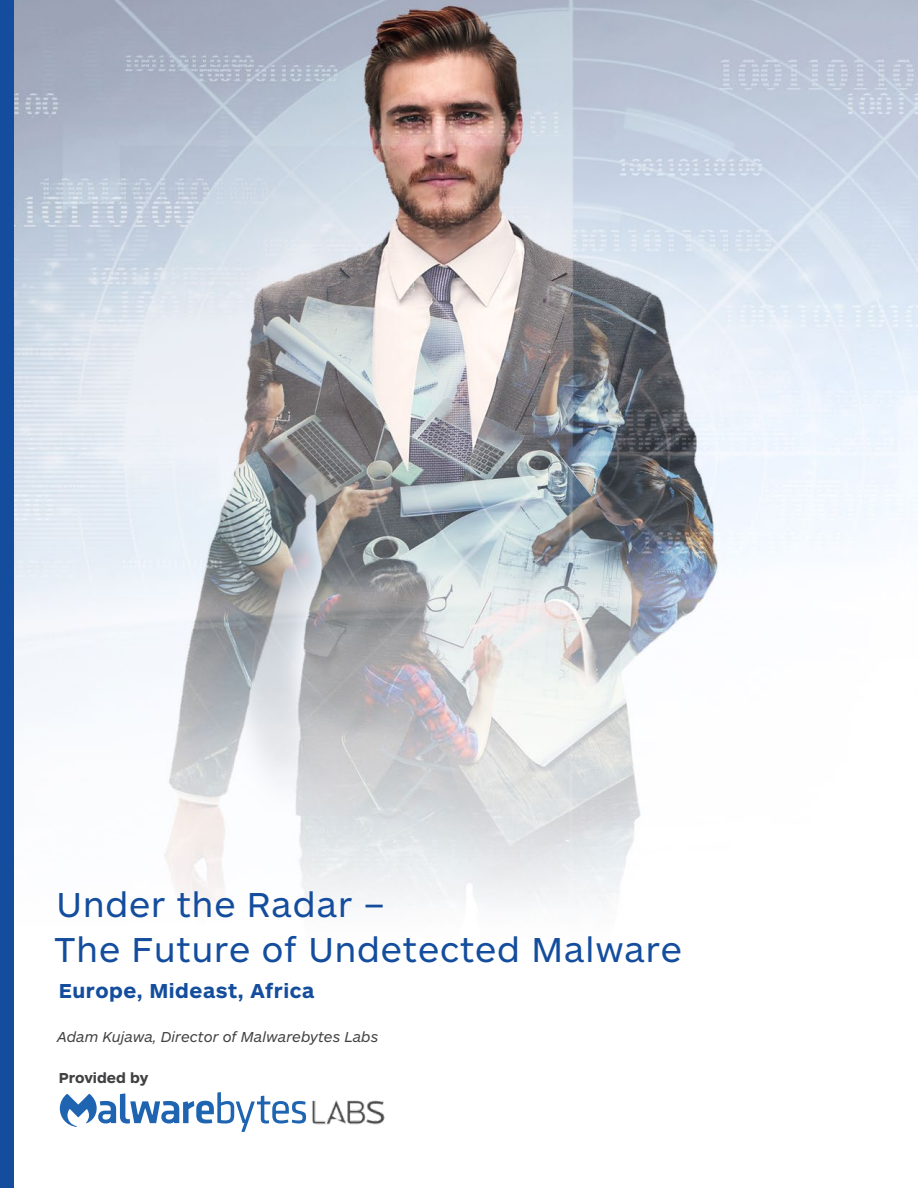
<style>
.page{position:relative;width:918px;height:1188px;background:#fff}
.page>*{position:absolute;margin:0;border:0;box-sizing:border-box;transform-origin:0 0}
.t1{font:36px/45px "ARS Maquette Pro";letter-spacing:.025em;color:#144d9d}
.t2{font:700 21px "ARS Maquette Pro";letter-spacing:.025em;color:#144d9d}
.t3{font:italic 15px "ARS Maquette Pro";color:#414042}
.t4{font:700 15px "ARS Maquette Pro";color:#414042}
</style>
<div class="page">
<img style="left:14px;top:0;width:904px;height:1111px">
<div style="left:0;top:0;width:14px;height:1188px;background:#144d9d"></div>
<img style="left:310px;top:1079px;width:77px;height:46px">
<svg style="left:60px;top:1092px;width:246px;height:40px"></svg>
<p class="t1" style="left:54px;top:880px;width:629px">Under the Radar –<br>The Future of Undetected Malware</p>
<p class="t2" style="left:59px;top:977px;width:257px">Europe, Mideast, Africa</p>
<p class="t3" style="left:57px;top:1027px;width:323px">Adam Kujawa, Director of Malwarebytes Labs</p>
<p class="t4" style="left:59px;top:1068px;width:91px">Provided by</p>
</div>
